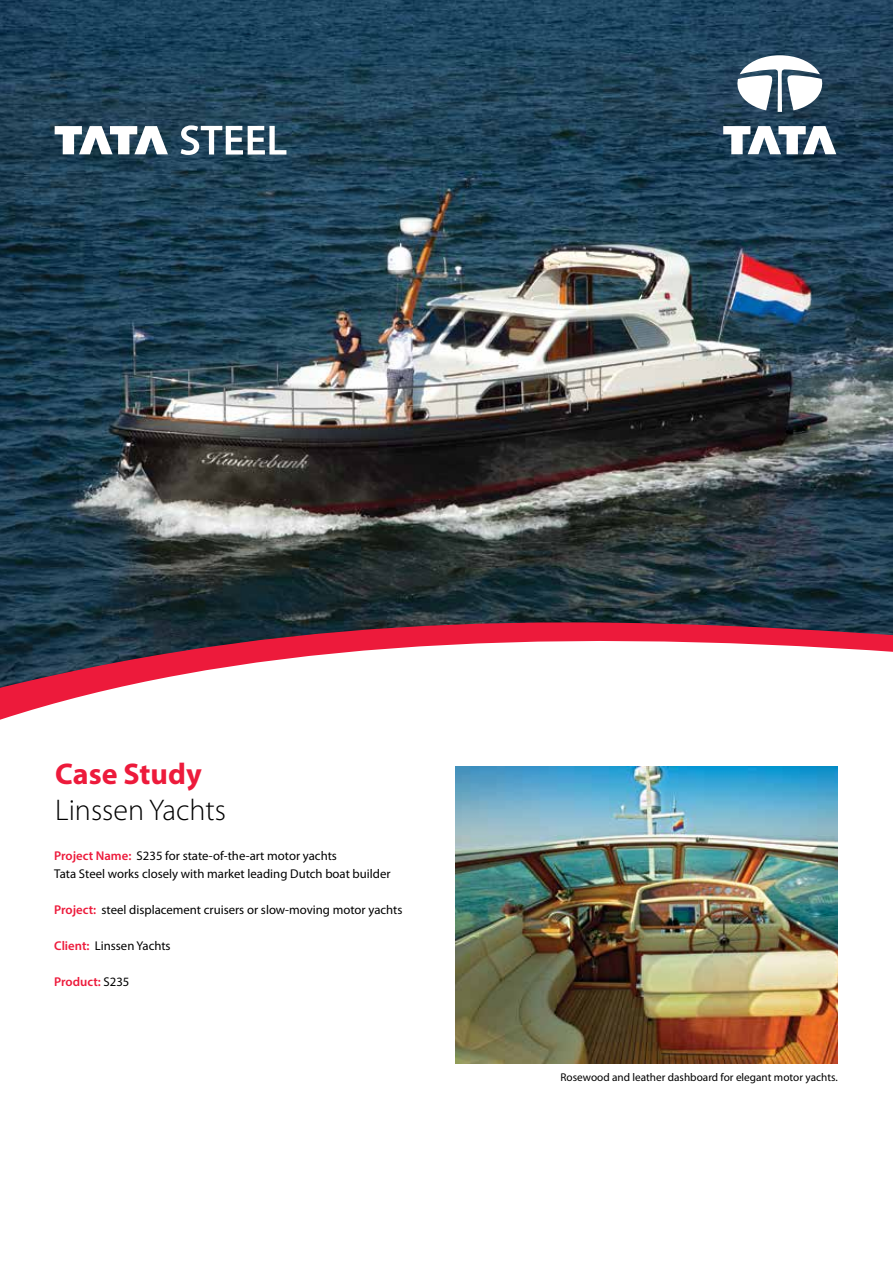
<style>
.page{position:relative;width:893px;height:1263px;background:#fff}
.page>*{position:absolute;margin:0;border:0;box-sizing:border-box;transform-origin:0 0}
.t1{font:300 30px "Myriad Pro";color:#000}
.t2{font:700 30px "Myriad Pro";color:#ed1a3b}
.t3{font:12.75px/18px "Myriad Pro";color:#000}
.t4{font:600 12.75px "Myriad Pro";color:#ed1a3b}
.t5{font:11.25px "Myriad Pro";color:#000}
.s1{font-weight:600;color:#ed1a3b}
.s2{font-weight:400;color:#000}
</style>
<div class="page">
<img style="left:0;top:0;width:893px;height:610px">
<svg style="left:55px;top:126px;width:113px;height:28px"></svg>
<svg style="left:181px;top:125px;width:105px;height:30px"></svg>
<svg style="left:735px;top:55px;width:89px;height:57px"></svg>
<svg style="left:723px;top:126px;width:113px;height:28px"></svg>
<img style="left:455px;top:766px;width:383px;height:297px">
<svg style="left:0;top:610px;width:893px;height:110px"></svg>
<h1 class="t2" style="left:55px;top:757px;width:148px">Case Study</h1>
<h1 class="t1" style="left:55px;top:792px;width:172px">Linssen Yachts</h1>
<p class="t3" style="left:54px;top:847px;width:338px"><span class="s1">Project Name:</span> S235 for state-of-the-art motor yachts<br>Tata Steel works closely with market leading Dutch boat builder</p>
<p class="t3" style="left:54px;top:901px;width:350px"><span class="s1">Project:</span> steel displacement cruisers or slow-moving motor yachts</p>
<p class="t3" style="left:54px;top:937px;width:118px"><span class="s1">Client:</span> Linssen Yachts</p>
<p class="t4" style="left:54px;top:974px;width:77px">Product: <span class="s2">S235</span></p>
<p class="t5" style="left:560px;top:1071px;width:279px">Rosewood and leather dashboard for elegant motor yachts.</p>
</div>
